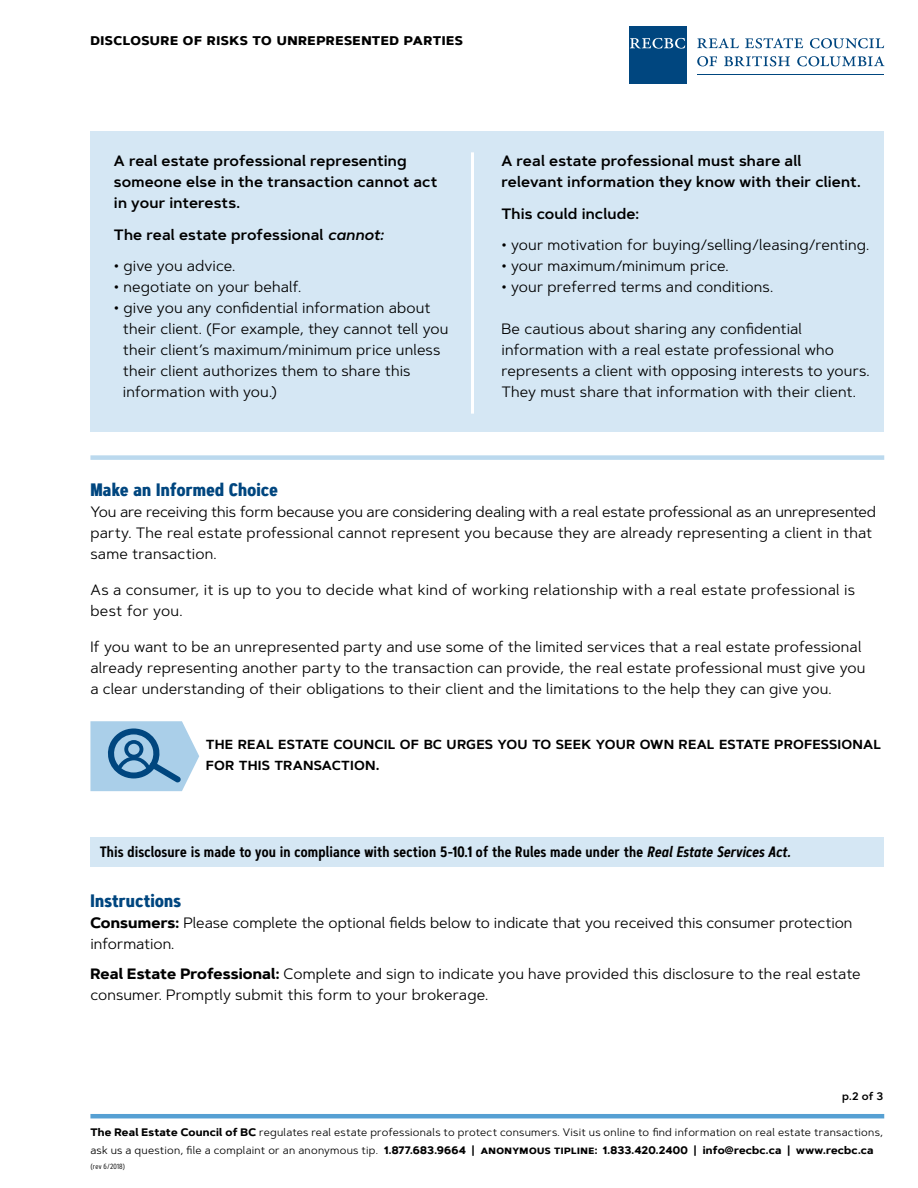
<style>
.page{position:relative;width:918px;height:1188px;background:#fff}
.page>*{position:absolute;margin:0;border:0;box-sizing:border-box;transform-origin:0 0}
.t1{font:700 18px "Artegra Sans Condensed";letter-spacing:.015em;color:#00467f}
.t2{font:600 15.75px/21px "Artegra Sans SC";letter-spacing:.005em;color:#000}
.t3{font:15px/21px "Artegra Sans";letter-spacing:.005em;color:#000}
.t4{font:600 15px/21px "Artegra Sans";letter-spacing:.005em;color:#000}
.t5{font:600 15px "Artegra Sans Condensed";letter-spacing:.01em;color:#000}
.t6{font:700 15px "Artegra Sans SC";letter-spacing:.03em;color:#000}
.t7{font:10.8px/18px "Artegra Sans";letter-spacing:.02em;color:#000}
.t8{font:600 10.8px "Artegra Sans";color:#000}
.t9{font:7.5px "Artegra Sans Condensed";letter-spacing:.035em;color:#000}
.s1{font-style:italic}
.s2{font-weight:700}
.s3{font-weight:600}
.s4{font-family:"Artegra Sans SC";font-weight:700}
</style>
<div class="page">
<div style="left:90px;top:455px;width:794px;height:5px;background:#bbd9ee"></div>
<div style="left:90px;top:837px;width:794px;height:29px;background:#d5e7f4"></div>
<div style="left:90px;top:132px;width:794px;height:300px;background:#d5e7f4"></div>
<hr style="left:90px;top:1114px;width:794px;height:4px;background:#56a0d3">
<div style="left:629px;top:26px;width:58px;height:58px;background:#00467f"></div>
<svg style="left:630px;top:38px;width:55px;height:11px"></svg>
<hr style="left:697px;top:74px;width:187px;height:1px;background:#00467f">
<svg style="left:697px;top:38px;width:42px;height:10px"></svg>
<svg style="left:745px;top:38px;width:58px;height:10px"></svg>
<svg style="left:810px;top:38px;width:74px;height:10px"></svg>
<svg style="left:697px;top:56px;width:20px;height:10px"></svg>
<svg style="left:724px;top:56px;width:66px;height:10px"></svg>
<svg style="left:797px;top:56px;width:88px;height:10px"></svg>
<hr style="left:471px;top:152px;width:3px;height:262px;background:#fff">
<svg style="left:90px;top:721px;width:109px;height:70px;background:#93bbd8"></svg>
<p class="t6" style="left:90px;top:29px;width:374px">DISCLOSURE OF RISKS TO UNREPRESENTED PARTIES</p>
<p class="t4" style="left:114px;top:151px;width:325px">A real estate professional representing someone else in the transaction cannot act in your interests.</p>
<p class="t4" style="left:114px;top:224px;width:271px">The real estate professional <span class="s1">cannot:</span></p>
<p class="t3" style="left:114px;top:255px;width:123px">• give you advice.</p>
<p class="t3" style="left:114px;top:276px;width:189px">• negotiate on your behalf.</p>
<p class="t3" style="left:123px;top:297px;width:327px;text-indent:-9px">• give you any confidential information about their client. (For example, they cannot tell you their client’s maximum/minimum price unless their client authorizes them to share this information with you.)</p>
<p class="t4" style="left:502px;top:151px;width:361px">A real estate professional must share all relevant information they know with their client.</p>
<p class="t4" style="left:502px;top:203px;width:139px">This could include:</p>
<p class="t3" style="left:502px;top:234px;width:369px">• your motivation for buying/selling/leasing/renting.</p>
<p class="t3" style="left:502px;top:255px;width:229px">• your maximum/minimum price.</p>
<p class="t3" style="left:502px;top:276px;width:273px">• your preferred terms and conditions.</p>
<p class="t3" style="left:502px;top:318px;width:370px">Be cautious about sharing any confidential information with a real estate professional who represents a client with opposing interests to yours.<br>They must share that information with their client.</p>
<p class="t1" style="left:90px;top:476px;width:189px">Make an Informed Choice</p>
<p class="t3" style="left:90px;top:501px;width:787px">You are receiving this form because you are considering dealing with a real estate professional as an unrepresented party. The real estate professional cannot represent you because they are already representing a client in that same transaction.</p>
<p class="t3" style="left:90px;top:579px;width:766px">As a consumer, it is up to you to decide what kind of working relationship with a real estate professional is best for you.</p>
<p class="t3" style="left:90px;top:636px;width:776px">If you want to be an unrepresented party and use some of the limited services that a real estate professional already representing another party to the transaction can provide, the real estate professional must give you a clear understanding of their obligations to their client and the limitations to the help they can give you.</p>
<p class="t2" style="left:206px;top:733px;width:677px">THE REAL ESTATE COUNCIL OF BC URGES YOU TO SEEK YOUR OWN REAL ESTATE PROFESSIONAL<br>FOR THIS TRANSACTION.</p>
<p class="t5" style="left:100px;top:841px;width:692px">This disclosure is made to you in compliance with section 5-10.1 of the Rules made under the <span class="s1">Real Estate Services Act.</span></p>
<p class="t1" style="left:90px;top:887px;width:92px">Instructions</p>
<p class="t3" style="left:90px;top:912px;width:764px"><span class="s2">Consumers:</span> Please complete the optional fields below to indicate that you received this consumer protection information.</p>
<p class="t3" style="left:90px;top:963px;width:772px"><span class="s2">Real Estate Professional:</span> Complete and sign to indicate you have provided this disclosure to the real estate consumer. Promptly submit this form to your brokerage.</p>
<p class="t8" style="left:842px;top:1088px;width:43px">p.2 of 3</p>
<p class="t7" style="left:90px;top:1123px;width:794px"><span class="s2">The Real Estate Council of BC</span> regulates real estate professionals to protect consumers. Visit us online to find information on real estate transactions, ask us a question, file a complaint or an anonymous tip. <span class="s2">1.877.683.9664</span> <span class="s3">|</span> <span class="s4">ANONYMOUS TIPLINE:</span> <span class="s2">1.833.420.2400</span> <span class="s3">|</span> <span class="s2">info@recbc.ca</span> <span class="s3">|</span> <span class="s2">www.recbc.ca</span></p>
<p class="t9" style="left:90px;top:1161px;width:36px">(rev 6/2018)</p>
</div>
